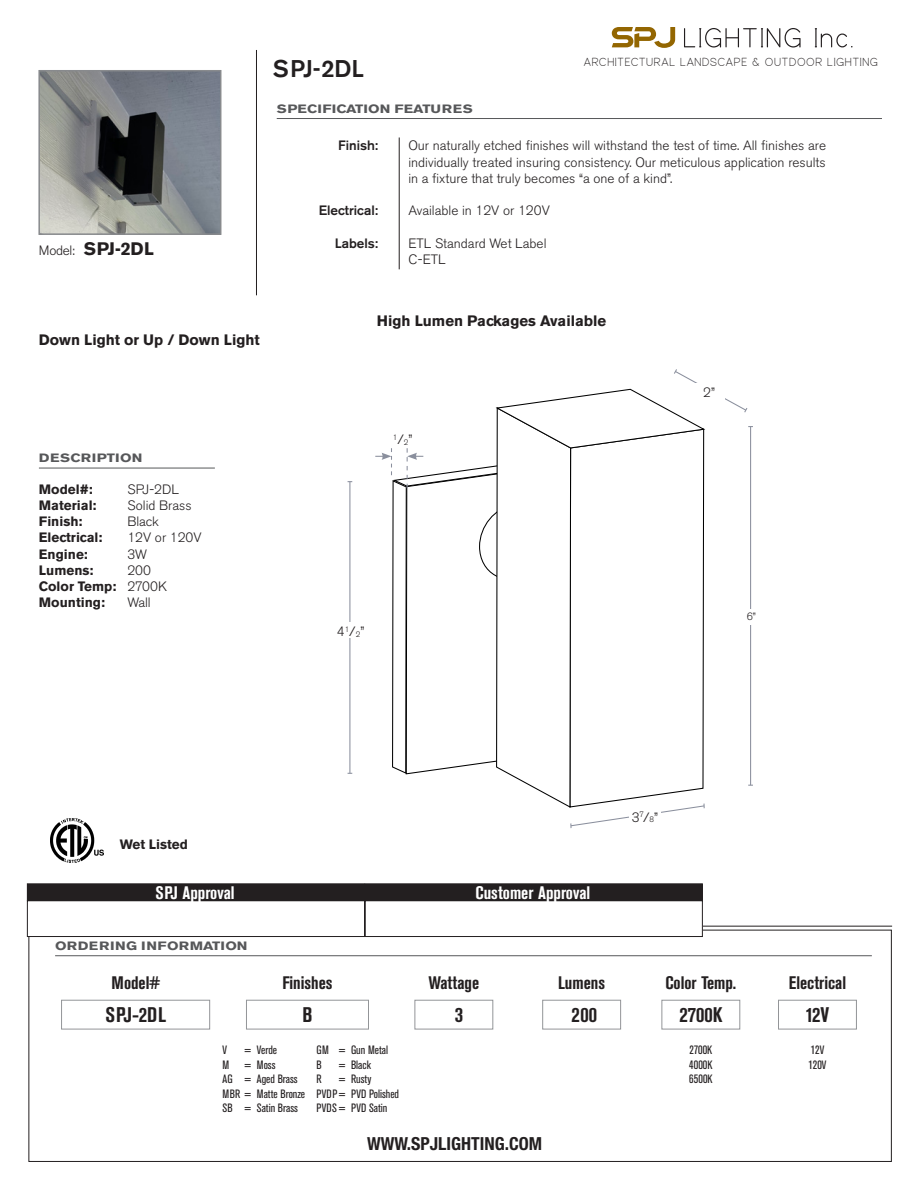
<style>
.page{position:relative;width:918px;height:1188px;background:#fff}
.page>*{position:absolute;margin:0;border:0;box-sizing:border-box;transform-origin:0 0}
.t1{font:500 24px "Akzidenz Grotesk BE";color:#231f20}
.t2{font:700 condensed 21px "Akzidenz Grotesk BE";color:#231f20}
.t3{font:700 condensed 18px "Akzidenz Grotesk BE";color:#231f20}
.t4{font:700 condensed 18px "Akzidenz Grotesk BE";color:#fff}
.t5{font:700 condensed 18px "Helvetica Neue";color:#231f20}
.t6{font:700 18px "Akzidenz Grotesk BE";color:#231f20}
.t7{font:700 15px "Akzidenz Grotesk BE";color:#231f20}
.t8{font:300 13.5px/16.2px "Akzidenz Grotesk BE";color:#231f20;text-align:justify}
.t9{font:700 13.5px/16.2px "Akzidenz Grotesk BE";color:#231f20}
.t10{font:500 13.5px "Akzidenz Grotesk BE";color:#231f20}
.t11{font:condensed 12px/14.4px "Akzidenz Grotesk BE";color:#231f20}
.t12{font:700 12px "Akzidenz Grotesk BE";letter-spacing:.02em;color:#57585a;scale:1.22 1}
.t13{font:700 12px "Akzidenz Grotesk BE";color:#57585a;scale:1.22 1}
.t14{font:11.1px "Albori";letter-spacing:.1em;color:#231f20}
.t15{font:300 10.5px "Akzidenz Grotesk BE";color:#231f20}
.t16{font:300 7.8px "Akzidenz Grotesk BE";color:#231f20}
.s1{font-weight:300;font-size:13.5px}
.s2{font-weight:300}
.s3{font-size:13.5px}
.s4{font-size:7.8px}
</style>
<div class="page">
<svg style="left:612px;top:27px;width:63px;height:21px"></svg>
<svg style="left:684px;top:28px;width:117px;height:20px"></svg>
<svg style="left:815px;top:28px;width:38px;height:19px"></svg>
<hr style="left:39px;top:468px;width:176px;height:1px;background:#57585a">
<hr style="left:277px;top:118px;width:605px;height:1px;background:#57585a">
<hr style="left:256px;top:50px;width:1px;height:245px;background:#231f20">
<hr style="left:399px;top:137px;width:1px;height:132px;background:#231f20">
<img style="left:50px;top:819px;width:53px;height:43px">
<img style="left:41px;top:73px;width:177px;height:159px">
<div style="left:38px;top:70px;width:183px;height:165px;border:2px solid #888a8d"></div>
<hr style="left:28px;top:926px;width:864px;height:1px;background:#231f20">
<hr style="left:55px;top:955px;width:817px;height:1px;background:#57585a">
<div style="left:61px;top:1000px;width:149px;height:29px;border:1px solid #939598"></div>
<div style="left:246px;top:1000px;width:123px;height:29px;border:1px solid #939598"></div>
<div style="left:415px;top:1000px;width:78px;height:29px;border:1px solid #939598"></div>
<div style="left:542px;top:1000px;width:79px;height:29px;border:1px solid #939598"></div>
<div style="left:662px;top:1000px;width:78px;height:29px;border:1px solid #939598"></div>
<div style="left:778px;top:1000px;width:79px;height:29px;border:1px solid #939598"></div>
<div style="left:365px;top:901px;width:337px;height:36px;background:#fff"></div>
<div style="left:365px;top:900px;width:338px;height:37px;border:1px solid #231f20"></div>
<div style="left:27px;top:901px;width:338px;height:36px;background:#fff"></div>
<div style="left:27px;top:900px;width:338px;height:37px;border:1px solid #231f20"></div>
<div style="left:365px;top:884px;width:337px;height:16px;background:#231f20"></div>
<div style="left:365px;top:883px;width:338px;height:18px;border:1px solid #231f20"></div>
<div style="left:27px;top:884px;width:338px;height:16px;background:#231f20"></div>
<div style="left:27px;top:883px;width:338px;height:18px;border:1px solid #231f20"></div>
<hr style="left:349px;top:482px;width:1px;height:291px;background:#8a8f9d">
<div style="left:335px;top:622px;width:31px;height:16px;background:#fff"></div>
<svg style="left:375px;top:369px;width:378px;height:459px"></svg>
<h3 class="t6" style="left:39px;top:239px;width:116px"><span class="s1">Model:</span> SPJ-2DL</h3>
<h1 class="t1" style="left:273px;top:54px;width:93px">SPJ-2DL</h1>
<p class="t13" style="left:277px;top:102px;width:162px">SPECIFICATION FEATURES</p>
<p class="t14" style="left:584px;top:54px;width:295px">ARCHITECTURAL LANDSCAPE &amp; OUTDOOR LIGHTING</p>
<p class="t10" style="left:338px;top:137px;width:42px">Finish:</p>
<p class="t8" style="left:408px;top:138px;width:419px">Our naturally etched finishes will withstand the test of time. All finishes are individually treated insuring consistency. Our meticulous application results in a fixture that truly becomes “a one of a kind”.</p>
<p class="t10" style="left:319px;top:202px;width:61px">Electrical:</p>
<p class="t8" style="left:408px;top:203px;width:143px">Available in 12V or 120V</p>
<p class="t10" style="left:335px;top:235px;width:45px">Labels:</p>
<p class="t8" style="left:408px;top:235px;width:140px">ETL Standard Wet Label<br>C-ETL</p>
<p class="t7" style="left:39px;top:331px;width:222px">Down Light or Up / Down Light</p>
<p class="t12" style="left:39px;top:451px;width:86px">DESCRIPTION</p>
<p class="t9" style="left:39px;top:481px;width:55px">Model#:</p>
<p class="t8" style="left:127px;top:481px;width:53px">SPJ-2DL</p>
<p class="t9" style="left:39px;top:497px;width:59px">Material:</p>
<p class="t8" style="left:127px;top:497px;width:66px">Solid Brass</p>
<p class="t9" style="left:39px;top:514px;width:45px">Finish:</p>
<p class="t8" style="left:127px;top:514px;width:33px">Black</p>
<p class="t9" style="left:39px;top:530px;width:65px">Electrical:</p>
<p class="t8" style="left:127px;top:530px;width:76px">12V or 120V</p>
<p class="t9" style="left:39px;top:546px;width:50px">Engine:</p>
<p class="t8" style="left:127px;top:546px;width:21px">3W</p>
<p class="t9" style="left:39px;top:562px;width:56px">Lumens:</p>
<p class="t9" style="left:39px;top:562px;width:130px;text-indent:89px"><span class="s2">200<br></span>Color Temp: <span class="s2">2700K<br></span>Mounting:</p>
<p class="t8" style="left:127px;top:595px;width:25px">Wall</p>
<p class="t7" style="left:377px;top:312px;width:231px">High Lumen Packages Available</p>
<p class="t16" style="left:393px;top:435px;width:21px">1<span class="s3">/</span>2<span class="s3">”</span></p>
<p class="t8" style="left:337px;top:624px;width:29px">4<sup>1</sup>/<span class="s4">2</span>”</p>
<p class="t8" style="left:703px;top:385px;width:13px">2”</p>
<p class="t15" style="left:747px;top:611px;width:11px">6”</p>
<p class="t9" style="left:120px;top:836px;width:70px">Wet Listed</p>
<p class="t8" style="left:632px;top:809px;width:28px">3<sup>7</sup>/<span class="s4">8</span>”</p>
<h3 class="t4" style="left:155px;top:882px;width:81px">SPJ Approval</h3>
<h3 class="t4" style="left:476px;top:882px;width:116px">Customer Approval</h3>
<p class="t12" style="left:55px;top:939px;width:159px">ORDERING INFORMATION</p>
<h3 class="t3" style="left:112px;top:972px;width:50px">Model#</h3>
<h2 class="t2" style="left:106px;top:1003px;width:62px">SPJ-2DL</h2>
<h3 class="t3" style="left:282px;top:972px;width:52px">Finishes</h3>
<h2 class="t2" style="left:302px;top:1003px;width:12px">B</h2>
<p class="t11" style="left:222px;top:1043px;width:6px">V</p>
<p class="t11" style="left:245px;top:1043px;width:34px">= Verde</p>
<p class="t11" style="left:222px;top:1058px;width:8px">M</p>
<p class="t11" style="left:222px;top:1058px;width:84px;text-indent:22px">= Moss<br>AG = Aged Brass<br>MBR = Matte Bronze<br>SB = Satin Brass</p>
<p class="t11" style="left:317px;top:1043px;width:73px">GM = Gun Metal<br>B</p>
<p class="t11" style="left:339px;top:1058px;width:33px">= Black</p>
<p class="t11" style="left:317px;top:1072px;width:7px">R</p>
<p class="t11" style="left:317px;top:1072px;width:84px;text-indent:22px">= Rusty<br>PVDP = PVD Polished<br>PVDS = PVD Satin</p>
<h3 class="t3" style="left:428px;top:972px;width:52px">Wattage</h3>
<h2 class="t2" style="left:455px;top:1003px;width:10px">3</h2>
<h3 class="t5" style="left:367px;top:1133px;width:176px">WWW.SPJLIGHTING.COM</h3>
<h3 class="t3" style="left:558px;top:972px;width:48px">Lumens</h3>
<h2 class="t2" style="left:571px;top:1003px;width:27px">200</h2>
<h3 class="t3" style="left:665px;top:972px;width:72px">Color Temp.</h3>
<h3 class="t3" style="left:789px;top:972px;width:59px">Electrical</h3>
<h2 class="t2" style="left:679px;top:1003px;width:44px">2700K</h2>
<h2 class="t2" style="left:806px;top:1003px;width:25px">12V</h2>
<p class="t11" style="left:689px;top:1043px;width:25px;text-align:justify">2700K 4000K 6500K</p>
<p class="t11" style="left:808px;top:1043px;width:19px">12V<br>120V</p>
</div>
